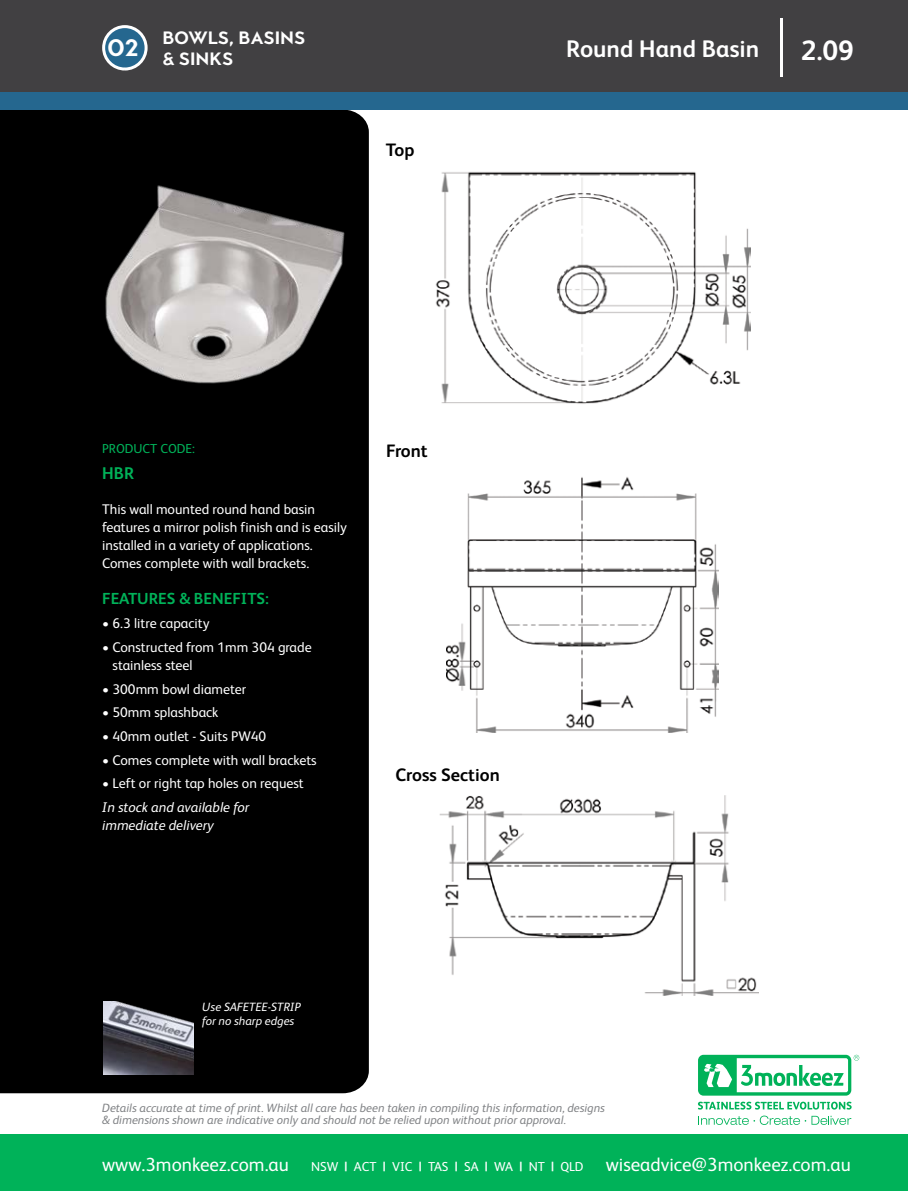
<style>
.page{position:relative;width:908px;height:1191px;background:#fff}
.page>*{position:absolute;margin:0;border:0;box-sizing:border-box;transform-origin:0 0}
.t1{font:700 28px "FS Albert";color:#fff}
.t2{font:700 24px "FS Albert";color:#fff}
.t3{font:900 24px "MTT Milano";color:#fff}
.t4{font:19px "FS Albert";color:#fff}
.t5{font:700 18px "FS Albert";color:#000}
.t6{font:900 18px/21.6px "MTT Milano";color:#fff}
.t7{font:700 17px "FS Albert";color:#00b259}
.t8{font:700 16px "FS Albert";color:#00b259}
.t9{font:14px/18px "FS Albert";color:#fff}
.t10{font:italic 14px/18px "FS Albert";color:#fff}
.t11{font:13px "FS Albert";color:#00b259}
.t12{font:italic 12px/12px "FS Albert";color:#808285}
.t13{font:italic 12px/14px "FS Albert";color:#fff}
.s1{font-size:13px}
.s2{font-weight:700;font-size:13px}
</style>
<div class="page">
<div style="left:0;top:110px;width:369px;height:983px;background:#000"></div>
<div style="left:0;top:0;width:907px;height:92px;background:#414042"></div>
<hr style="left:780px;top:18px;width:2px;height:59px;background:#fff">
<div style="left:0;top:92px;width:907px;height:18px;background:#25678f"></div>
<div style="left:0;top:1134px;width:907px;height:57px;background:#00b259"></div>
<div style="left:104px;top:27px;width:42px;height:42px;background:#25678f;border-radius:50%"></div>
<div style="left:102px;top:25px;width:45px;height:46px;border:3px solid #fff;border-radius:50%"></div>
<svg style="left:853px;top:1054px;width:5px;height:6px"></svg>
<svg style="left:698px;top:1115px;width:107px;height:10px"></svg>
<svg style="left:811px;top:1115px;width:39px;height:9px"></svg>
<svg style="left:698px;top:1101px;width:153px;height:8px"></svg>
<svg style="left:697px;top:1054px;width:153px;height:41px"></svg>
<svg style="left:703px;top:1058px;width:144px;height:34px"></svg>
<img style="left:102px;top:182px;width:244px;height:203px">
<img style="left:435px;top:172px;width:315px;height:232px">
<img style="left:446px;top:477px;width:272px;height:255px">
<img style="left:439px;top:796px;width:319px;height:199px">
<img style="left:103px;top:1001px;width:90px;height:73px">
<h2 class="t3" style="left:107px;top:34px;width:33px">02</h2>
<p class="t6" style="left:162px;top:28px;width:145px">BOWLS, BASINS &amp; SINKS</p>
<p class="t5" style="left:386px;top:139px;width:30px">Top</p>
<h2 class="t2" style="left:566px;top:35px;width:194px">Round Hand Basin</h2>
<h1 class="t1" style="left:800px;top:34px;width:55px">2.09</h1>
<p class="t11" style="left:102px;top:441px;width:94px">PRODUCT CODE:</p>
<p class="t7" style="left:102px;top:463px;width:33px">HBR</p>
<p class="t9" style="left:102px;top:500px;width:246px">This wall mounted round hand basin features a mirror polish finish and is easily installed in a variety of applications.<br>Comes complete with wall brackets.</p>
<p class="t8" style="left:102px;top:590px;width:168px">FEATURES &amp; BENEFITS:</p>
<p class="t9" style="left:102px;top:614px;width:109px">• 6.3 litre capacity</p>
<p class="t9" style="left:112px;top:638px;width:200px;text-indent:-10px">• Constructed from 1mm 304 grade stainless steel</p>
<p class="t9" style="left:102px;top:679px;width:146px">• 300mm bowl diameter</p>
<p class="t9" style="left:102px;top:703px;width:118px">• 50mm splashback</p>
<p class="t9" style="left:102px;top:727px;width:166px">• 40mm outlet - Suits PW40</p>
<p class="t9" style="left:102px;top:750px;width:216px">• Comes complete with wall brackets</p>
<p class="t9" style="left:102px;top:774px;width:203px">• Left or right tap holes on request</p>
<p class="t10" style="left:102px;top:798px;width:148px">In stock and available for immediate delivery</p>
<p class="t5" style="left:386px;top:440px;width:43px">Front</p>
<p class="t5" style="left:395px;top:764px;width:106px">Cross Section</p>
<p class="t13" style="left:202px;top:999px;width:100px">Use SAFETEE-STRIP for no sharp edges</p>
<p class="t12" style="left:102px;top:1102px;width:504px">Details accurate at time of print. Whilst all care has been taken in compiling this information, designs &amp; dimensions shown are indicative only and should not be relied upon without prior approval.</p>
<h3 class="t4" style="left:102px;top:1153px;width:749px">www.3monkeez.com.au <span class="s1">NSW</span> <span class="s2">|</span> <span class="s1">ACT</span> <span class="s2">|</span> <span class="s1">VIC</span> <span class="s2">|</span> <span class="s1">TAS</span> <span class="s2">|</span> <span class="s1">SA</span> <span class="s2">|</span> <span class="s1">WA</span> <span class="s2">|</span> <span class="s1">NT</span> <span class="s2">|</span> <span class="s1">QLD</span> wiseadvice@3monkeez.com.au</h3>
</div>
